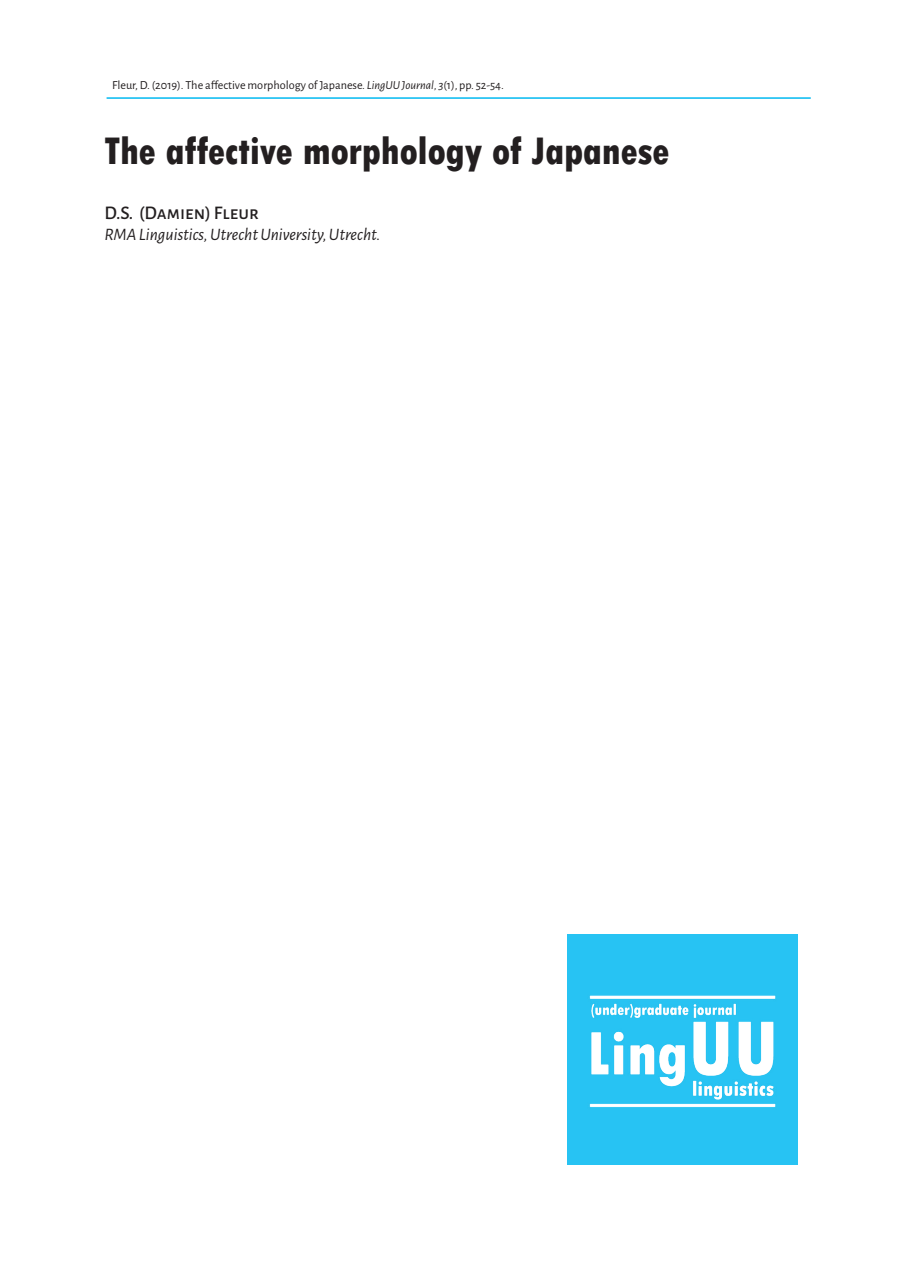
<style>
.page{position:relative;width:913px;height:1280px;background:#fff}
.page>*{position:absolute;margin:0;border:0;box-sizing:border-box;transform-origin:0 0}
.Title_for_art_w_o_su{font:800 condensed 40.25px "Tw Cen";letter-spacing:-.005em;color:#231f20}
.Authors{font:500 19.25px "Alegreya Sans SC";color:#231f20}
.Affiliations{font:italic 17.5px "Alegreya Sans";color:#231f20}
.Footer_right{font:12.25px "Alegreya Sans";color:#231f20}
.s1{font-style:italic}
</style>
<div class="page">
<hr style="left:107px;top:97px;width:704px;height:2px;background:#27c3f3">
<img style="left:568px;top:935px;width:229px;height:229px">
<p class="Footer_right" style="left:112px;top:77px;width:393px">Fleur, D. (2019). The affective morphology of Japanese. <span class="s1">LingUU Journal, 3</span>(1), pp. 52-54.</p>
<p class="Title_for_art_w_o_su" style="left:104px;top:127px;width:567px">The affective morphology of Japanese</p>
<p class="Authors" style="left:104px;top:200px;width:156px">D.S. (Damien) Fleur</p>
<p class="Affiliations" style="left:104px;top:223px;width:277px">RMA Linguistics, Utrecht University, Utrecht.</p>
</div>
